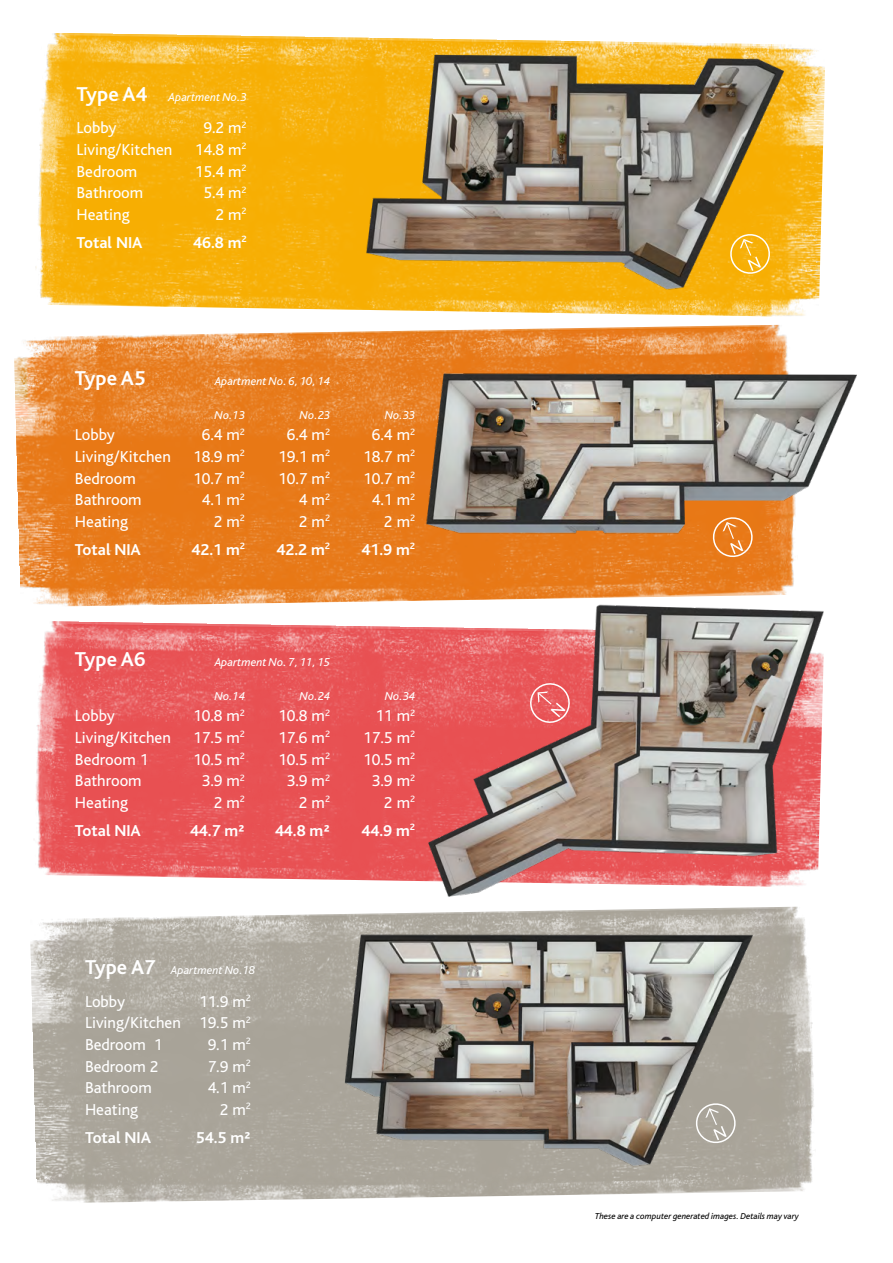
<style>
.page{position:relative;width:893px;height:1263px;background:#fff}
.page>*{position:absolute;margin:0;border:0;box-sizing:border-box;transform-origin:0 0}
.t1{font:700 21px "Bliss";color:#fff}
.t2{font:16.5px/21.6px "Bliss";color:#fff;text-align:justify}
.t3{font:700 16.5px "Bliss";color:#fff}
.t4{font:italic 12px "Bliss";color:#fff}
.t5{font:italic 9px "Bliss";color:#000}
.s1{font-weight:700;font-style:normal;font-size:21px}
</style>
<div class="page">
<img style="left:36px;top:621px;width:374px;height:260px">
<img style="left:14px;top:331px;width:780px;height:276px">
<img style="left:35px;top:33px;width:790px;height:277px">
<img style="left:46px;top:909px;width:768px;height:294px">
<img style="left:30px;top:922px;width:16px;height:262px">
<img style="left:402px;top:333px;width:455px;height:247px">
<img style="left:350px;top:39px;width:465px;height:294px">
<img style="left:332px;top:926px;width:450px;height:277px">
<img style="left:410px;top:597px;width:414px;height:312px">
<svg style="left:728px;top:232px;width:44px;height:44px;background:#f8bb2b"></svg>
<svg style="left:711px;top:515px;width:43px;height:44px;background:#eb8c39"></svg>
<svg style="left:694px;top:1101px;width:43px;height:44px;background:#b5b1a7"></svg>
<svg style="left:526px;top:679px;width:45px;height:47px;background:#eb6d6f"></svg>
<p class="t4" style="left:77px;top:91px;width:172px"><span class="s1">Type A4</span> Apartment No.3</p>
<p class="t2" style="left:77px;top:117px;width:42px">Lobby</p>
<p class="t2" style="left:203px;top:117px;width:45px">9.2 m<sup>2</sup></p>
<p class="t2" style="left:77px;top:139px;width:97px">Living/Kitchen</p>
<p class="t2" style="left:195px;top:139px;width:53px">14.8 m<sup>2</sup></p>
<p class="t2" style="left:77px;top:161px;width:62px">Bedroom</p>
<p class="t2" style="left:195px;top:161px;width:53px">15.4 m<sup>2</sup></p>
<p class="t2" style="left:77px;top:182px;width:68px">Bathroom</p>
<p class="t2" style="left:203px;top:182px;width:45px">5.4 m<sup>2</sup></p>
<p class="t2" style="left:77px;top:204px;width:55px">Heating</p>
<p class="t2" style="left:215px;top:204px;width:33px">2 m<sup>2</sup></p>
<p class="t3" style="left:77px;top:234px;width:68px">Total NIA</p>
<p class="t3" style="left:193px;top:234px;width:55px">46.8 m<sup>2</sup></p>
<p class="t1" style="left:75px;top:367px;width:72px">Type A5</p>
<p class="t4" style="left:215px;top:375px;width:117px">Apartment No. 6, 10, 14</p>
<p class="t4" style="left:215px;top:409px;width:32px">No.13</p>
<p class="t4" style="left:300px;top:409px;width:32px">No.23</p>
<p class="t4" style="left:385px;top:409px;width:32px">No.33</p>
<p class="t2" style="left:75px;top:424px;width:42px">Lobby</p>
<p class="t2" style="left:202px;top:424px;width:45px">6.4 m<sup>2</sup></p>
<p class="t2" style="left:287px;top:424px;width:45px">6.4 m<sup>2</sup></p>
<p class="t2" style="left:372px;top:424px;width:45px">6.4 m<sup>2</sup></p>
<p class="t2" style="left:75px;top:446px;width:97px">Living/Kitchen</p>
<p class="t2" style="left:193px;top:446px;width:53px">18.9 m<sup>2</sup></p>
<p class="t2" style="left:278px;top:446px;width:53px">19.1 m<sup>2</sup></p>
<p class="t2" style="left:363px;top:446px;width:53px">18.7 m<sup>2</sup></p>
<p class="t2" style="left:75px;top:468px;width:62px">Bedroom</p>
<p class="t2" style="left:193px;top:468px;width:53px">10.7 m<sup>2</sup></p>
<p class="t2" style="left:278px;top:468px;width:53px">10.7 m<sup>2</sup></p>
<p class="t2" style="left:363px;top:468px;width:53px">10.7 m<sup>2</sup></p>
<p class="t2" style="left:75px;top:489px;width:68px">Bathroom</p>
<p class="t2" style="left:202px;top:489px;width:45px">4.1 m<sup>2</sup></p>
<p class="t2" style="left:299px;top:489px;width:33px">4 m<sup>2</sup></p>
<p class="t2" style="left:372px;top:489px;width:45px">4.1 m<sup>2</sup></p>
<p class="t2" style="left:75px;top:511px;width:55px">Heating</p>
<p class="t2" style="left:214px;top:511px;width:33px">2 m<sup>2</sup></p>
<p class="t2" style="left:299px;top:511px;width:33px">2 m<sup>2</sup></p>
<p class="t2" style="left:384px;top:511px;width:33px">2 m<sup>2</sup></p>
<p class="t3" style="left:75px;top:541px;width:68px">Total NIA</p>
<p class="t3" style="left:192px;top:541px;width:55px">42.1 m<sup>2</sup></p>
<p class="t3" style="left:277px;top:541px;width:55px">42.2 m<sup>2</sup></p>
<p class="t3" style="left:362px;top:541px;width:55px">41.9 m<sup>2</sup></p>
<p class="t1" style="left:75px;top:648px;width:72px">Type A6</p>
<p class="t4" style="left:215px;top:656px;width:117px">Apartment No. 7, 11, 15</p>
<p class="t4" style="left:215px;top:690px;width:32px">No.14</p>
<p class="t4" style="left:300px;top:690px;width:32px">No.24</p>
<p class="t4" style="left:385px;top:690px;width:32px">No.34</p>
<p class="t2" style="left:75px;top:705px;width:42px">Lobby</p>
<p class="t2" style="left:193px;top:705px;width:53px">10.8 m<sup>2</sup></p>
<p class="t2" style="left:278px;top:705px;width:53px">10.8 m<sup>2</sup></p>
<p class="t2" style="left:375px;top:705px;width:41px">11 m<sup>2</sup></p>
<p class="t2" style="left:75px;top:727px;width:97px">Living/Kitchen</p>
<p class="t2" style="left:193px;top:727px;width:53px">17.5 m<sup>2</sup></p>
<p class="t2" style="left:278px;top:727px;width:53px">17.6 m<sup>2</sup></p>
<p class="t2" style="left:363px;top:727px;width:53px">17.5 m<sup>2</sup></p>
<p class="t2" style="left:75px;top:749px;width:75px">Bedroom 1</p>
<p class="t2" style="left:193px;top:749px;width:53px">10.5 m<sup>2</sup></p>
<p class="t2" style="left:278px;top:749px;width:53px">10.5 m<sup>2</sup></p>
<p class="t2" style="left:363px;top:749px;width:53px">10.5 m<sup>2</sup></p>
<p class="t2" style="left:75px;top:770px;width:68px">Bathroom</p>
<p class="t2" style="left:202px;top:770px;width:45px">3.9 m<sup>2</sup></p>
<p class="t2" style="left:287px;top:770px;width:45px">3.9 m<sup>2</sup></p>
<p class="t2" style="left:372px;top:770px;width:45px">3.9 m<sup>2</sup></p>
<p class="t2" style="left:75px;top:792px;width:55px">Heating</p>
<p class="t2" style="left:214px;top:792px;width:33px">2 m<sup>2</sup></p>
<p class="t2" style="left:299px;top:792px;width:33px">2 m<sup>2</sup></p>
<p class="t2" style="left:384px;top:792px;width:33px">2 m<sup>2</sup></p>
<p class="t3" style="left:75px;top:822px;width:68px">Total NIA</p>
<p class="t3" style="left:190px;top:822px;width:57px">44.7 m²</p>
<p class="t3" style="left:275px;top:822px;width:57px">44.8 m²</p>
<p class="t3" style="left:362px;top:822px;width:55px">44.9 m<sup>2</sup></p>
<p class="t4" style="left:85px;top:964px;width:172px"><span class="s1">Type A7</span> Apartment No.18</p>
<p class="t2" style="left:85px;top:991px;width:42px">Lobby</p>
<p class="t2" style="left:85px;top:991px;width:167px;text-indent:114px">11.9 m<sup>2<br></sup>Living/Kitchen 19.5 m<sup>2<br></sup>Bedroom 1</p>
<p class="t2" style="left:208px;top:1034px;width:45px">9.1 m<sup>2</sup></p>
<p class="t2" style="left:85px;top:1056px;width:75px">Bedroom 2</p>
<p class="t2" style="left:208px;top:1056px;width:45px">7.9 m<sup>2</sup></p>
<p class="t2" style="left:85px;top:1077px;width:68px">Bathroom</p>
<p class="t2" style="left:208px;top:1077px;width:45px">4.1 m<sup>2</sup></p>
<p class="t2" style="left:85px;top:1099px;width:55px">Heating</p>
<p class="t2" style="left:220px;top:1099px;width:33px">2 m<sup>2</sup></p>
<p class="t3" style="left:85px;top:1129px;width:68px">Total NIA</p>
<p class="t3" style="left:196px;top:1129px;width:57px">54.5 m²</p>
<p class="t5" style="left:595px;top:1211px;width:205px">These are a computer generated images. Details may vary</p>
</div>
